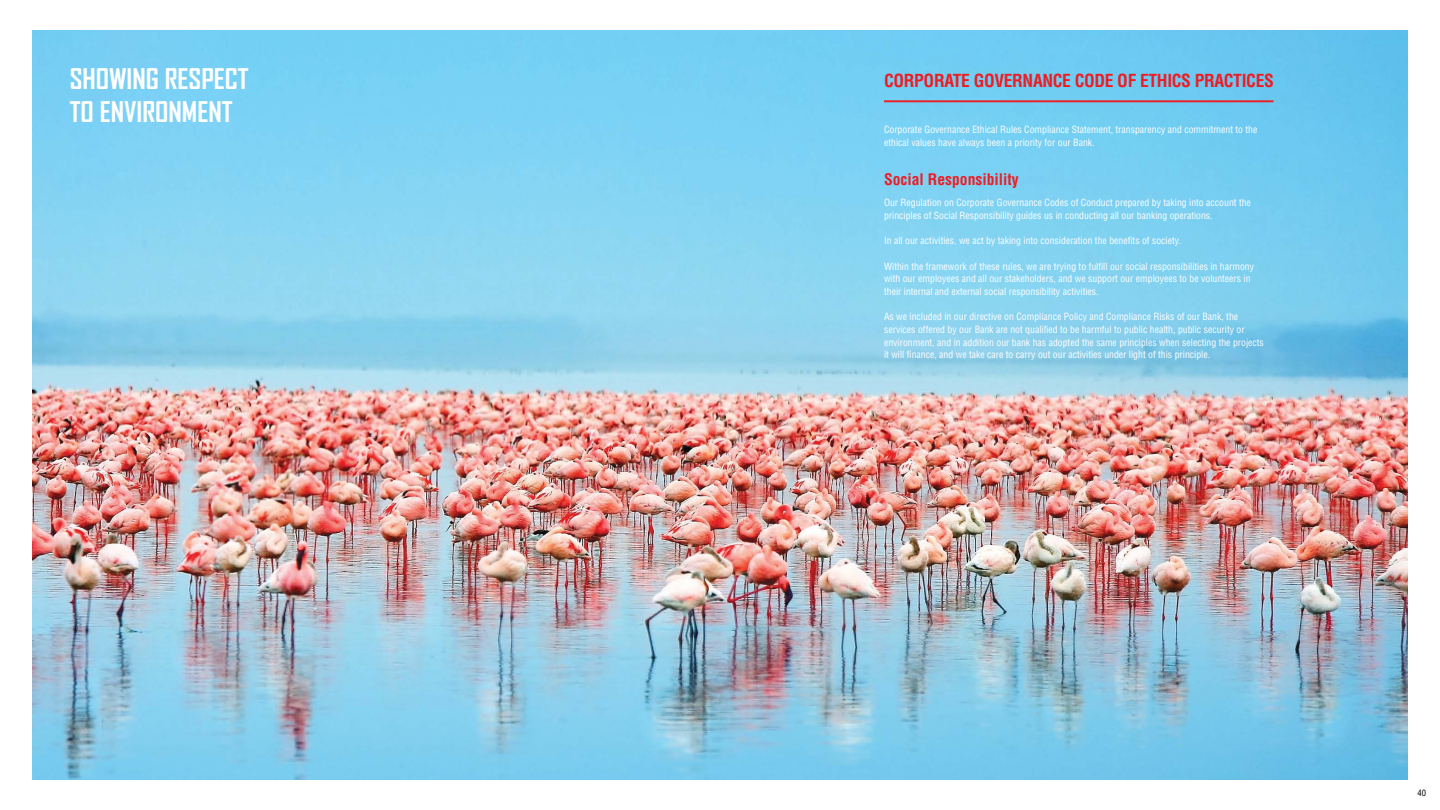
<style>
.page{position:relative;width:1440px;height:810px;background:#fff}
.page>*{position:absolute;margin:0;border:0;box-sizing:border-box;transform-origin:0 0}
.t1{font:700 27.3px "Agency";color:#fff}
.t2{font:700 condensed 17.55px "Helvetica LT Std";letter-spacing:-.02em;color:#ed1d24}
.t3{font:700 condensed 15.6px "Helvetica LT Std";color:#ed1d24}
.t4{font:condensed 9.75px/12.7px "Helvetica LT Std";color:#fff}
.t5{font:condensed 8.62px "Helvetica LT Std";color:#000}
</style>
<div class="page">
<img style="left:32px;top:31px;width:1376px;height:748px">
<hr style="left:884px;top:100px;width:390px;height:2px;background:#ed1d24">
<h1 class="t1" style="left:70px;top:62px;width:181px">SHOWING RESPECT</h1>
<h2 class="t2" style="left:884px;top:70px;width:391px">CORPORATE GOVERNANCE CODE OF ETHICS PRACTICES</h2>
<h1 class="t1" style="left:70px;top:95px;width:164px">TO ENVIRONMENT</h1>
<p class="t4" style="left:884px;top:123px;width:375px">Corporate Governance Ethical Rules Compliance Statement, transparency and commitment to the ethical values have always been a priority for our Bank.</p>
<h3 class="t3" style="left:884px;top:170px;width:136px">Social Responsibility</h3>
<p class="t4" style="left:884px;top:196px;width:368px">Our Regulation on Corporate Governance Codes of Conduct prepared by taking into account the principles of Social Responsibility guides us in conducting all our banking operations.</p>
<p class="t4" style="left:884px;top:234px;width:299px">In all our activities, we act by taking into consideration the benefits of society.</p>
<p class="t4" style="left:884px;top:260px;width:371px">Within the framework of these rules, we are trying to fulfill our social responsibilities in harmony with our employees and all our stakeholders, and we support our employees to be volunteers in their internal and external social responsibility activities.</p>
<p class="t4" style="left:884px;top:310px;width:381px">As we included in our directive on Compliance Policy and Compliance Risks of our Bank, the services offered by our Bank are not qualified to be harmful to public health, public security or environment, and in addition our bank has adopted the same principles when selecting the projects it will finance, and we take care to carry out our activities under light of this principle.</p>
<p class="t5" style="left:1417px;top:788px;width:10px">40</p>
</div>
